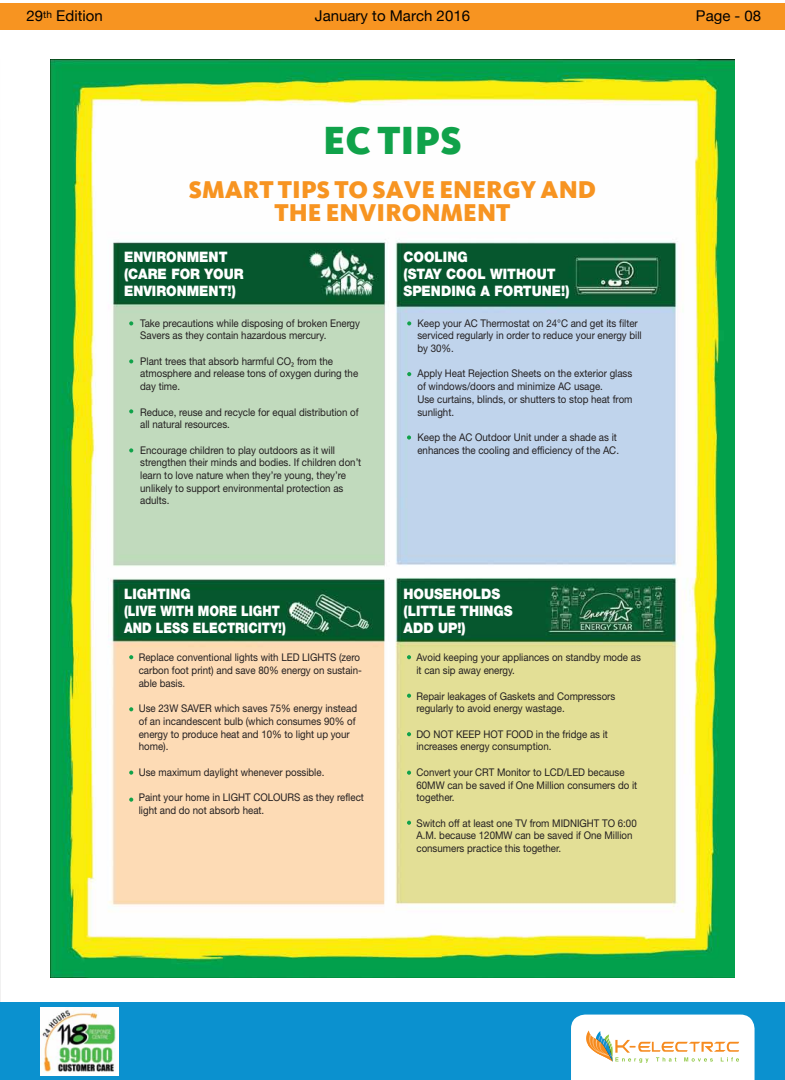
<style>
.page{position:relative;width:785px;height:1080px;background:#fff}
.page>*{position:absolute;margin:0;border:0;box-sizing:border-box;transform-origin:0 0}
.t1{font:40.4px "Kievit Black SC";color:#10a24a}
.t2{font:25px/23.1px "Kievit Black SC";color:#f79421;text-align:center}
.t3{font:14.9px "Helvetica Neue";color:#010101}
.t4{font:900 14.4px/17.3px "Helvetica Neue";color:#fff;scale:.92 1}
.t5{font:10.6px/12.7px "Helvetica Neue";color:#231f20;scale:.92 1}
.s1{font-family:"Myriad Pro"}
</style>
<div class="page">
<div style="left:0;top:1002px;width:785px;height:78px;background:#0b91cf"></div>
<svg style="left:571px;top:1015px;width:183px;height:65px;background:#f9f5ed"></svg>
<img style="left:41px;top:1007px;width:77px;height:69px">
<div style="left:0;top:4px;width:785px;height:26px;background:#f79421"></div>
<img style="left:50px;top:59px;width:684px;height:918px">
<svg style="left:129px;top:321px;width:4px;height:4px"></svg>
<svg style="left:407px;top:321px;width:4px;height:4px"></svg>
<svg style="left:407px;top:372px;width:4px;height:4px"></svg>
<svg style="left:407px;top:435px;width:4px;height:5px"></svg>
<svg style="left:129px;top:359px;width:4px;height:4px"></svg>
<svg style="left:129px;top:409px;width:4px;height:4px"></svg>
<svg style="left:129px;top:448px;width:4px;height:4px"></svg>
<svg style="left:129px;top:655px;width:4px;height:4px"></svg>
<svg style="left:407px;top:655px;width:4px;height:4px"></svg>
<svg style="left:407px;top:694px;width:4px;height:4px"></svg>
<svg style="left:407px;top:732px;width:4px;height:4px"></svg>
<svg style="left:407px;top:771px;width:4px;height:4px"></svg>
<svg style="left:407px;top:821px;width:4px;height:4px"></svg>
<svg style="left:129px;top:707px;width:4px;height:4px"></svg>
<svg style="left:129px;top:771px;width:4px;height:4px"></svg>
<svg style="left:129px;top:798px;width:4px;height:4px"></svg>
<h3 class="t3" style="left:27px;top:7px;width:78px">29<sup>th</sup> Edition</h3>
<h3 class="t3" style="left:315px;top:7px;width:157px">January to March 2016</h3>
<h3 class="t3" style="left:696px;top:7px;width:67px">Page - 08</h3>
<h1 class="t1" style="left:323px;top:115px;width:140px">EC TIPS</h1>
<h2 class="t2" style="left:189px;top:178px;width:409px">SMART TIPS TO SAVE ENERGY AND<br>THE ENVIRONMENT</h2>
<h3 class="t4" style="left:124px;top:248px;width:132px">ENVIRONMENT (CARE FOR YOUR<br>ENVIRONMENT!)</h3>
<p class="t5" style="left:140px;top:316px;width:240px">Take precautions while disposing of broken Energy<br>Savers as they contain hazardous mercury.</p>
<p class="t5" style="left:140px;top:354px;width:238px">Plant trees that absorb harmful CO<span class="s1">2</span> from the atmosphere and release tons of oxygen during the day time.</p>
<p class="t5" style="left:140px;top:405px;width:239px">Reduce, reuse and recycle for equal distribution of all natural resources.</p>
<p class="t5" style="left:140px;top:443px;width:242px">Encourage children to play outdoors as it will strengthen their minds and bodies. If children don’t learn to love nature when they’re young, they’re unlikely to support environmental protection as adults.</p>
<h3 class="t4" style="left:124px;top:585px;width:177px">LIGHTING<br>(LIVE WITH MORE LIGHT<br>AND LESS ELECTRICITY!)</h3>
<p class="t5" style="left:139px;top:651px;width:244px">Replace conventional lights with LED LIGHTS (zero carbon foot print) and save 80% energy on sustain&shy;able basis.</p>
<p class="t5" style="left:139px;top:702px;width:239px">Use 23W SAVER which saves 75% energy instead of an incandescent bulb (which consumes 90% of energy to produce heat and 10% to light up your home).</p>
<p class="t5" style="left:139px;top:766px;width:203px">Use maximum daylight whenever possible.</p>
<p class="t5" style="left:139px;top:791px;width:246px">Paint your home in LIGHT COLOURS as they reflect light and do not absorb heat.</p>
<h3 class="t4" style="left:403px;top:248px;width:182px">COOLING<br>(STAY COOL WITHOUT<br>SPENDING A FORTUNE!)</h3>
<p class="t5" style="left:417px;top:316px;width:245px">Keep your AC Thermostat on 24°C and get its filter serviced regularly in order to reduce your energy bill by 30%.</p>
<p class="t5" style="left:417px;top:367px;width:235px">Apply Heat Rejection Sheets on the exterior glass of windows/doors and minimize AC usage.<br>Use curtains, blinds, or shutters to stop heat from sunlight.</p>
<p class="t5" style="left:417px;top:431px;width:221px">Keep the AC Outdoor Unit under a shade as it enhances the cooling and efficiency of the AC.</p>
<h3 class="t4" style="left:403px;top:585px;width:120px">HOUSEHOLDS (LITTLE THINGS<br>ADD UP!)</h3>
<p class="t5" style="left:416px;top:651px;width:245px">Avoid keeping your appliances on standby mode as it can sip away energy.</p>
<p class="t5" style="left:416px;top:689px;width:218px">Repair leakages of Gaskets and Compressors regularly to avoid energy wastage.</p>
<p class="t5" style="left:416px;top:727px;width:210px">DO NOT KEEP HOT FOOD in the fridge as it increases energy consumption.</p>
<p class="t5" style="left:416px;top:766px;width:242px">Convert your CRT Monitor to LCD/LED because<br>60MW can be saved if One Million consumers do it together.</p>
<p class="t5" style="left:416px;top:816px;width:241px">Switch off at least one TV from MIDNIGHT TO 6:00<br>A.M. because 120MW can be saved if One Million consumers practice this together.</p>
</div>
